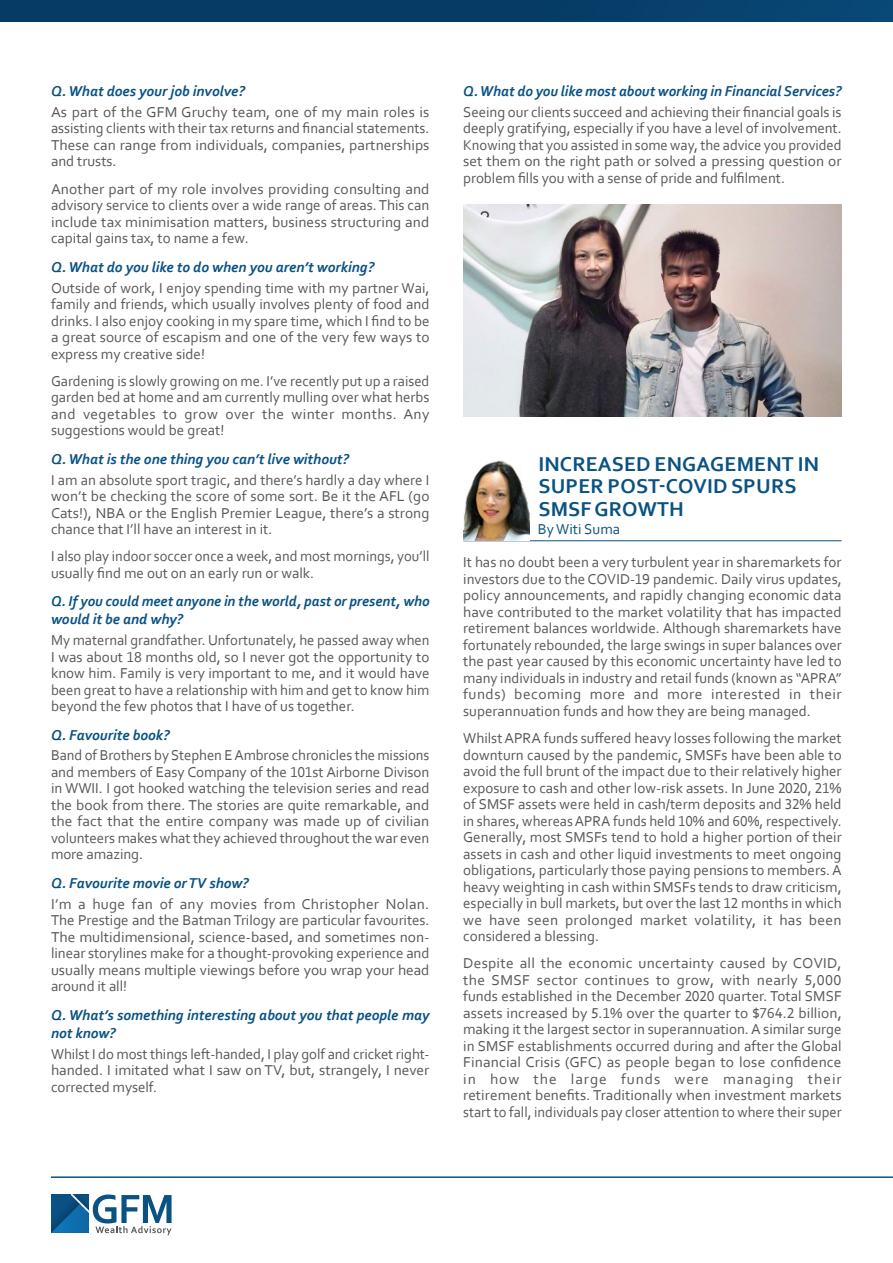
<style>
.page{position:relative;width:893px;height:1263px;background:#fff}
.page>*{position:absolute;margin:0;border:0;box-sizing:border-box;transform-origin:0 0}
.Section_Titles__3_Li{font:700 21px/22.5px "Corbel GFM Custom";letter-spacing:.01em;color:#0a5283}
.Body_Copy{font:15px/16.5px "Corbel GFM Custom";color:#57585a;text-align:justify}
.Body_Title_Italic{font:italic 700 15px/18px "Corbel GFM Custom";color:#0a5283}
.Section_Author{font:15px "Corbel GFM Custom";color:#0a5283}
</style>
<div class="page">
<img style="left:463px;top:205px;width:379px;height:211px">
<hr style="left:51px;top:1176px;width:842px;height:2px;background:#0a5283">
<svg style="left:51px;top:1194px;width:121px;height:41px"></svg>
<div style="left:0;top:0;width:893px;height:21px;background:linear-gradient(to right,#043860,#084471)"></div>
<hr style="left:463px;top:540px;width:379px;height:1px;background:#0a5283">
<img style="left:463px;top:460px;width:66px;height:80px">
<p class="Body_Title_Italic" style="left:51px;top:82px;width:196px">Q. What does your job involve?</p>
<p class="Body_Copy" style="left:51px;top:103px;width:380px">As part of the GFM Gruchy team, one of my main roles is assisting clients with their tax returns and financial statements.<br>These can range from individuals, companies, partnerships and trusts.</p>
<p class="Body_Copy" style="left:51px;top:180px;width:380px">Another part of my role involves providing consulting and advisory service to clients over a wide range of areas. This can include tax minimisation matters, business structuring and capital gains tax, to name a few.</p>
<p class="Body_Title_Italic" style="left:51px;top:257px;width:325px">Q. What do you like to do when you aren’t working?</p>
<p class="Body_Copy" style="left:51px;top:279px;width:380px">Outside of work, I enjoy spending time with my partner Wai, family and friends, which usually involves plenty of food and drinks. I also enjoy cooking in my spare time, which I find to be a great source of escapism and one of the very few ways to express my creative side!</p>
<p class="Body_Copy" style="left:51px;top:372px;width:380px">Gardening is slowly growing on me. I’ve recently put up a raised garden bed at home and am currently mulling over what herbs and vegetables to grow over the winter months. Any suggestions would be great!</p>
<p class="Body_Title_Italic" style="left:51px;top:449px;width:300px">Q. What is the one thing you can’t live without?</p>
<p class="Body_Copy" style="left:51px;top:471px;width:380px">I am an absolute sport tragic, and there’s hardly a day where I won’t be checking the score of some sort. Be it the AFL (go Cats!), NBA or the English Premier League, there’s a strong chance that I’ll have an interest in it.</p>
<p class="Body_Copy" style="left:51px;top:548px;width:380px">I also play indoor soccer once a week, and most mornings, you’ll usually find me out on an early run or walk.</p>
<p class="Body_Title_Italic" style="left:51px;top:592px;width:380px">Q. If you could meet anyone in the world, past or present, who would it be and why?</p>
<p class="Body_Copy" style="left:51px;top:631px;width:380px">My maternal grandfather. Unfortunately, he passed away when I was about 18 months old, so I never got the opportunity to know him. Family is very important to me, and it would have been great to have a relationship with him and get to know him beyond the few photos that I have of us together.</p>
<p class="Body_Title_Italic" style="left:51px;top:725px;width:120px">Q. Favourite book?</p>
<p class="Body_Copy" style="left:51px;top:747px;width:380px">Band of Brothers by Stephen E Ambrose chronicles the missions and members of Easy Company of the 101st Airborne Divison in WWII. I got hooked watching the television series and read the book from there. The stories are quite remarkable, and the fact that the entire company was made up of civilian volunteers makes what they achieved throughout the war even more amazing.</p>
<p class="Body_Title_Italic" style="left:51px;top:874px;width:199px">Q. Favourite movie or TV show?</p>
<p class="Body_Copy" style="left:51px;top:895px;width:380px">I’m a huge fan of any movies from Christopher Nolan.<br>The Prestige and the Batman Trilogy are particular favourites.<br>The multidimensional, science-based, and sometimes non&shy;linear storylines make for a thought-provoking experience and usually means multiple viewings before you wrap your head around it all!</p>
<p class="Body_Title_Italic" style="left:51px;top:1006px;width:380px">Q. What’s something interesting about you that people may not know?</p>
<p class="Body_Copy" style="left:51px;top:1045px;width:380px">Whilst I do most things left-handed, I play golf and cricket right&shy;handed. I imitated what I saw on TV, but, strangely, I never corrected myself.</p>
<p class="Body_Title_Italic" style="left:463px;top:81px;width:380px">Q. What do you like most about working in Financial Services?</p>
<p class="Body_Copy" style="left:463px;top:103px;width:380px">Seeing our clients succeed and achieving their financial goals is deeply gratifying, especially if you have a level of involvement.<br>Knowing that you assisted in some way, the advice you provided set them on the right path or solved a pressing question or problem fills you with a sense of pride and fulfilment.</p>
<p class="Section_Titles__3_Li" style="left:538px;top:452px;width:282px">INCREASED ENGAGEMENT IN<br>SUPER POST-COVID SPURS<br>SMSF GROWTH</p>
<p class="Section_Author" style="left:538px;top:520px;width:84px">By Witi Suma</p>
<p class="Body_Copy" style="left:463px;top:554px;width:380px">It has no doubt been a very turbulent year in sharemarkets for investors due to the COVID-19 pandemic. Daily virus updates, policy announcements, and rapidly changing economic data have contributed to the market volatility that has impacted retirement balances worldwide. Although sharemarkets have fortunately rebounded, the large swings in super balances over the past year caused by this economic uncertainty have led to many individuals in industry and retail funds (known as “APRA” funds) becoming more and more interested in their superannuation funds and how they are being managed.</p>
<p class="Body_Copy" style="left:463px;top:729px;width:380px">Whilst APRA funds suffered heavy losses following the market downturn caused by the pandemic, SMSFs have been able to avoid the full brunt of the impact due to their relatively higher exposure to cash and other low-risk assets. In June 2020, 21% of SMSF assets were held in cash/term deposits and 32% held in shares, whereas APRA funds held 10% and 60%, respectively.<br>Generally, most SMSFs tend to hold a higher portion of their assets in cash and other liquid investments to meet ongoing obligations, particularly those paying pensions to members. A heavy weighting in cash within SMSFs tends to draw criticism, especially in bull markets, but over the last 12 months in which we have seen prolonged market volatility, it has been considered a blessing.</p>
<p class="Body_Copy" style="left:463px;top:954px;width:380px">Despite all the economic uncertainty caused by COVID, the SMSF sector continues to grow, with nearly 5,000 funds established in the December 2020 quarter. Total SMSF assets increased by 5.1% over the quarter to $764.2 billion, making it the largest sector in superannuation. A similar surge in SMSF establishments occurred during and after the Global Financial Crisis (GFC) as people began to lose confidence in how the large funds were managing their retirement benefits. Traditionally when investment markets start to fall, individuals pay closer attention to where their super</p>
</div>
